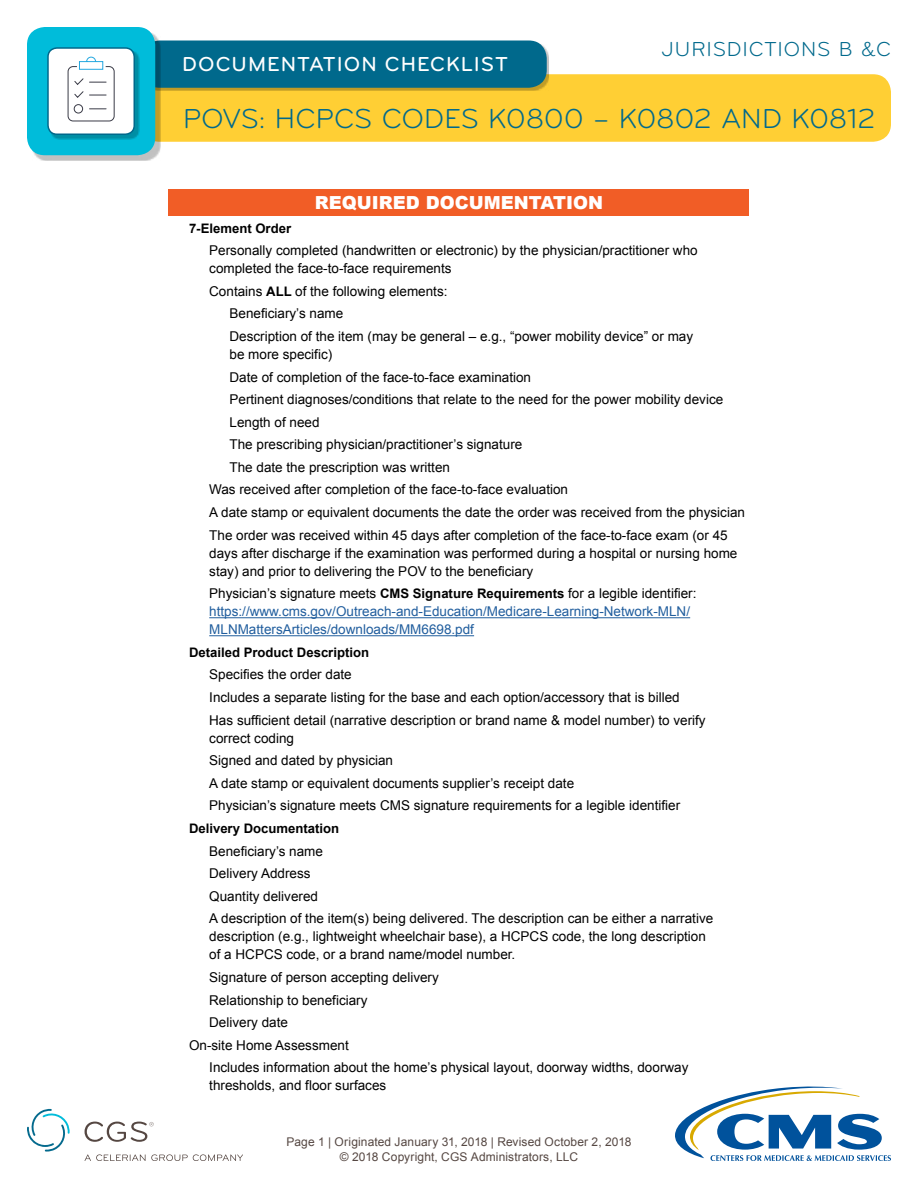
<style>
.page{position:relative;width:918px;height:1188px;background:#fff}
.page>*{position:absolute;margin:0;border:0;box-sizing:border-box;transform-origin:0 0}
.t1{font:28.5px "Bryant Pro";color:#00698c}
.t2{font:500 21px "Bryant Pro";letter-spacing:.045em;color:#fff}
.t3{font:21px "Bryant Pro";letter-spacing:.04em;color:#00698c}
.t4{font:900 18px "Arial";color:#fff}
.t5{font:13.5px/22.6px "Arial";color:#000}
.t6{font:13.5px/18px "Arial";color:#215e9e}
.t7{font:700 13.2px "Arial";color:#000}
.t8{font:12px/15px "Arial";letter-spacing:.01em;color:#554742;text-align:center}
.s1{font-weight:700;font-size:13.2px}
.s2{color:#000}
.s3{font-weight:700;font-size:13.2px;color:#000}
</style>
<div class="page">
<div style="left:142px;top:74px;width:749px;height:68px;background:#ffcf34;border-radius:18px"></div>
<div style="left:144px;top:43px;width:405px;height:48px;background:#000;opacity:.25"></div>
<div style="left:142px;top:40px;width:405px;height:48px;background:#00698c;border-radius:18px"></div>
<div style="left:32px;top:32px;width:129px;height:129px;background:#000;opacity:.25"></div>
<div style="left:27px;top:27px;width:128px;height:128px;background:#00bcda;border-radius:18px"></div>
<div style="left:51px;top:51px;width:88px;height:88px;background:#008ea4"></div>
<svg style="left:50px;top:50px;width:82px;height:85px;background:#f4f5f7"></svg>
<div style="left:47px;top:47px;width:88px;height:88px;border:2px solid #00698c;border-radius:9px"></div>
<hr style="left:209px;top:617px;width:481px;height:1px;background:#215e9e">
<hr style="left:209px;top:635px;width:265px;height:1px;background:#215e9e">
<div style="left:169px;top:189px;width:580px;height:27px;background:#f15d26"></div>
<svg style="left:85px;top:1154px;width:158px;height:7px"></svg>
<svg style="left:85px;top:1122px;width:69px;height:20px"></svg>
<svg style="left:27px;top:1109px;width:43px;height:43px"></svg>
<svg style="left:675px;top:1087px;width:216px;height:74px"></svg>
<h2 class="t2" style="left:182px;top:51px;width:327px">DOCUMENTATION CHECKLIST</h2>
<h2 class="t3" style="left:661px;top:37px;width:231px">JURISDICTIONS B &amp;C</h2>
<h1 class="t1" style="left:183px;top:102px;width:694px">POVS: HCPCS CODES K0800 – K0802 AND K0812</h1>
<h3 class="t4" style="left:315px;top:189px;width:290px">REQUIRED DOCUMENTATION</h3>
<p class="t7" style="left:189px;top:219px;width:104px">7-Element Order</p>
<p class="t5" style="left:209px;top:242px;width:490px;line-height:18px">Personally completed (handwritten or electronic) by the physician/practitioner who completed the face-to-face requirements</p>
<p class="t5" style="left:230px;top:280px;width:465px;text-indent:-20px">Contains <span class="s1">ALL</span> of the following elements:<br>Beneficiary’s name<br>Description of the item (may be general – e.g., “power mobility device” or may</p>
<p class="t5" style="left:230px;top:343px;width:104px">be more specific)</p>
<p class="t5" style="left:230px;top:366px;width:303px">Date of completion of the face-to-face examination</p>
<p class="t5" style="left:230px;top:388px;width:495px">Pertinent diagnoses/conditions that relate to the need for the power mobility device</p>
<p class="t5" style="left:230px;top:411px;width:92px">Length of need</p>
<p class="t5" style="left:230px;top:433px;width:294px">The prescribing physician/practitioner’s signature</p>
<p class="t5" style="left:230px;top:456px;width:222px">The date the prescription was written</p>
<p class="t5" style="left:209px;top:479px;width:360px">Was received after completion of the face-to-face evaluation</p>
<p class="t5" style="left:209px;top:501px;width:537px">A date stamp or equivalent documents the date the order was received from the physician</p>
<p class="t5" style="left:209px;top:524px;width:520px">The order was received within 45 days after completion of the face-to-face exam (or 45</p>
<p class="t5" style="left:209px;top:544px;width:530px;line-height:18px">days after discharge if the examination was performed during a hospital or nursing home stay) and prior to delivering the POV to the beneficiary</p>
<p class="t6" style="left:209px;top:585px;width:489px"><span class="s2">Physician’s signature meets</span> <span class="s3">CMS Signature Requirements</span> <span class="s2">for a legible identifier: </span>https://www.cms.gov/Outreach-and-Education/Medicare-Learning-Network-MLN/<br>MLNMattersArticles/downloads/MM6698.pdf</p>
<p class="t7" style="left:189px;top:644px;width:182px">Detailed Product Description</p>
<p class="t5" style="left:209px;top:664px;width:498px">Specifies the order date<br>Includes a separate listing for the base and each option/accessory that is billed<br>Has sufficient detail (narrative description or brand name &amp; model number) to verify</p>
<p class="t5" style="left:209px;top:727px;width:472px">correct coding<br>Signed and dated by physician<br>A date stamp or equivalent documents supplier’s receipt date<br>Physician’s signature meets CMS signature requirements for a legible identifier</p>
<p class="t7" style="left:189px;top:820px;width:152px">Delivery Documentation</p>
<p class="t5" style="left:209px;top:840px;width:506px">Beneficiary’s name<br>Delivery Address<br>Quantity delivered<br>A description of the item(s) being delivered. The description can be either a narrative</p>
<p class="t5" style="left:209px;top:928px;width:498px;line-height:18px">description (e.g., lightweight wheelchair base), a HCPCS code, the long description of a HCPCS code, or a brand name/model number.</p>
<p class="t5" style="left:209px;top:966px;width:231px">Signature of person accepting delivery</p>
<p class="t5" style="left:209px;top:989px;width:160px">Relationship to beneficiary</p>
<p class="t5" style="left:209px;top:1011px;width:80px">Delivery date</p>
<p class="t5" style="left:189px;top:1034px;width:161px">On-site Home Assessment</p>
<p class="t5" style="left:209px;top:1056px;width:481px">Includes information about the home’s physical layout, doorway widths, doorway</p>
<p class="t5" style="left:209px;top:1074px;width:179px">thresholds, and floor surfaces</p>
<p class="t8" style="left:287px;top:1134px;width:346px">Page 1 | Originated January 31, 2018 | Revised October 2, 2018 © 2018 Copyright, CGS Administrators, LLC</p>
</div>
